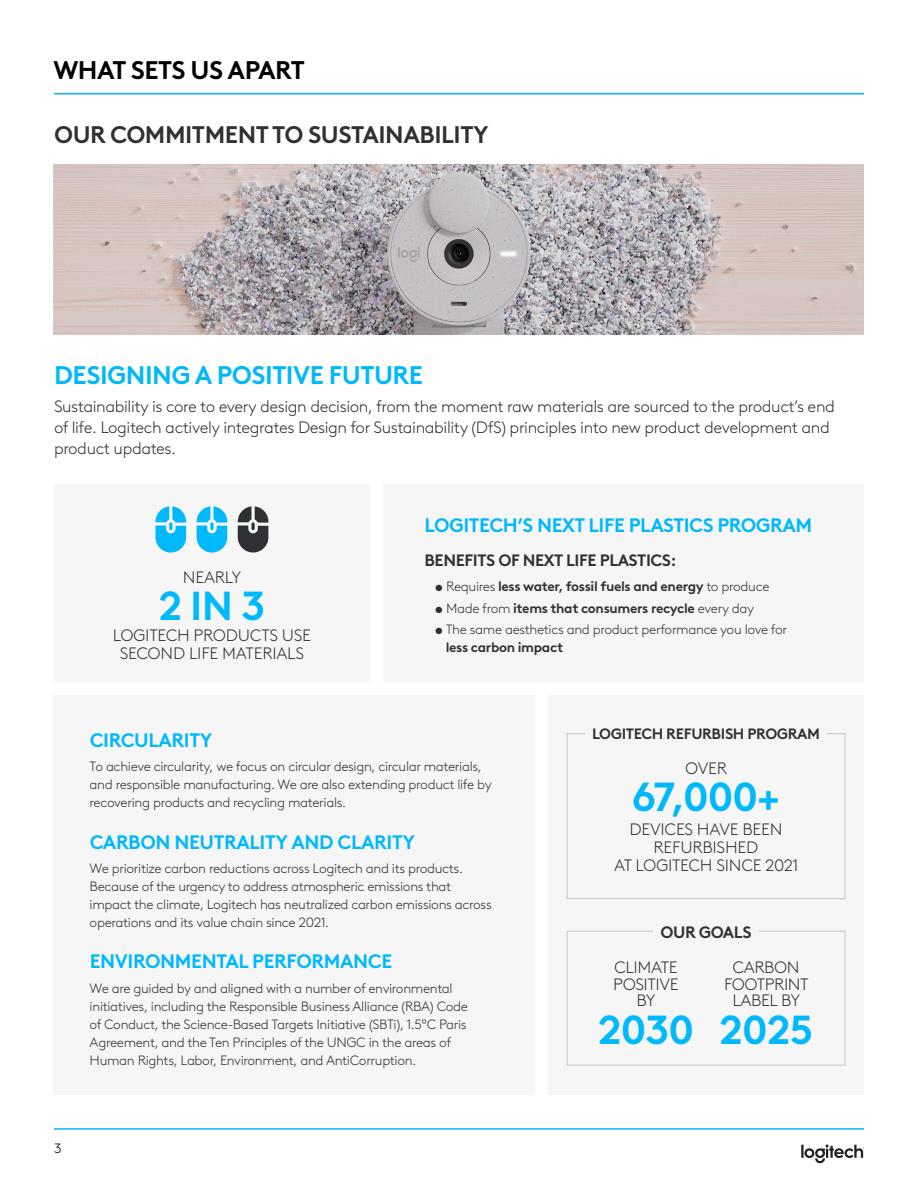
<style>
.page{position:relative;width:918px;height:1188px;background:#fff}
.page>*{position:absolute;margin:0;border:0;box-sizing:border-box;transform-origin:0 0}
.Head_1{font:700 40.5px "Brown Logitech Pan";letter-spacing:-.025em;color:#00b8fc}
.Head_1-2{font:700 25.5px "Brown Logitech Pan";letter-spacing:-.02em;color:#00b8fc}
.Head_1-3{font:700 25.5px "Brown Logitech Pan";letter-spacing:-.02em;color:#000}
.Head_1-4{font:700 24px "Brown Logitech Pan";letter-spacing:-.02em;color:#2f3132}
.Head_1-5{font:700 19.5px "Brown Logitech Pan";letter-spacing:-.02em;color:#00b8fc}
.Head_1-6{font:300 16.5px/16.5px "Brown Logitech Pan";letter-spacing:-.025em;color:#2f3132;text-align:center}
.Head_1-7{font:700 16.5px "Brown Logitech Pan";letter-spacing:-.025em;color:#2f3132}
.Head_1-8{font:700 15px "Brown Logitech Pan";letter-spacing:-.025em;color:#2f3132}
.Head_1-9{font:300 13.5px/18px "Brown Logitech Pan";letter-spacing:-.025em;color:#2f3132}
.Head_1-10{font:700 13.5px "Brown Logitech Pan";letter-spacing:-.025em;color:#2f3132}
.t1{font:300 13.5px "Brown Logitech Pan";color:#000}
.s1{font-weight:300}
.s2{font-weight:700}
</style>
<div class="page">
<svg style="left:801px;top:1144px;width:63px;height:19px"></svg>
<hr style="left:54px;top:93px;width:810px;height:1px;background:#00b8fc">
<hr style="left:54px;top:1128px;width:810px;height:2px;background:#00b8fc">
<div style="left:53px;top:695px;width:482px;height:400px;background:#f6f6f7"></div>
<div style="left:383px;top:484px;width:481px;height:198px;background:#f6f6f7"></div>
<img style="left:53px;top:164px;width:811px;height:171px">
<div style="left:54px;top:484px;width:316px;height:198px;background:#f6f6f7"></div>
<div style="left:548px;top:695px;width:316px;height:400px;background:#f6f6f7"></div>
<div style="left:567px;top:733px;width:278px;height:166px;border:1px solid #c3c6c8"></div>
<div style="left:567px;top:931px;width:278px;height:135px;border:1px solid #c3c6c8"></div>
<div style="left:585px;top:725px;width:242px;height:14px;background:#f6f6f7"></div>
<div style="left:653px;top:923px;width:106px;height:15px;background:#f6f6f7"></div>
<svg style="left:155px;top:506px;width:31px;height:47px"></svg>
<svg style="left:197px;top:506px;width:30px;height:47px"></svg>
<svg style="left:238px;top:506px;width:30px;height:47px"></svg>
<p class="Head_1-3" style="left:53px;top:50px;width:253px">WHAT SETS US APART</p>
<p class="Head_1-4" style="left:54px;top:116px;width:436px">OUR COMMITMENT TO SUSTAINABILITY</p>
<p class="Head_1-2" style="left:54px;top:356px;width:370px">DESIGNING A POSITIVE FUTURE</p>
<p class="Head_1-6" style="left:54px;top:395px;width:783px;line-height:21px;text-align:left">Sustainability is core to every design decision, from the moment raw materials are sourced to the product’s end of life. Logitech actively integrates Design for Sustainability (DfS) principles into new product development and product updates.</p>
<p class="Head_1-6" style="left:183px;top:568px;width:60px">NEARLY</p>
<p class="Head_1" style="left:158px;top:574px;width:108px">2 IN 3</p>
<p class="Head_1-6" style="left:113px;top:626px;width:200px;line-height:18px">LOGITECH PRODUCTS USE<br>SECOND LIFE MATERIALS</p>
<p class="Head_1-5" style="left:425px;top:510px;width:389px">LOGITECH’S NEXT LIFE PLASTICS PROGRAM</p>
<p class="Head_1-7" style="left:424px;top:548px;width:254px">BENEFITS OF NEXT LIFE PLASTICS:</p>
<p class="Head_1-10" style="left:435px;top:576px;width:336px"><span class="s1">• Requires</span> less water, fossil fuels and energy <span class="s1">to produce</span></p>
<p class="Head_1-10" style="left:435px;top:598px;width:321px"><span class="s1">• Made from</span> items that consumers recycle <span class="s1">every day</span></p>
<p class="Head_1-9" style="left:446px;top:620px;width:343px;text-indent:-11px">• The same aesthetics and product performance you love for <span class="s2">less carbon impact</span></p>
<p class="Head_1-5" style="left:90px;top:725px;width:124px">CIRCULARITY</p>
<p class="Head_1-9" style="left:90px;top:757px;width:404px">To achieve circularity, we focus on circular design, circular materials, and responsible manufacturing. We are also extending product life by recovering products and recycling materials.</p>
<p class="Head_1-5" style="left:90px;top:827px;width:327px">CARBON NEUTRALITY AND CLARITY</p>
<p class="Head_1-9" style="left:90px;top:859px;width:404px">We prioritize carbon reductions across Logitech and its products.<br>Because of the urgency to address atmospheric emissions that impact the climate, Logitech has neutralized carbon emissions across operations and its value chain since 2021.</p>
<p class="Head_1-5" style="left:90px;top:947px;width:304px">ENVIRONMENTAL PERFORMANCE</p>
<p class="Head_1-9" style="left:90px;top:979px;width:380px">We are guided by and aligned with a number of environmental initiatives, including the Responsible Business Alliance (RBA) Code of Conduct, the Science-Based Targets Initiative (SBTi), 1.5°C Paris Agreement, and the Ten Principles of the UNGC in the areas of Human Rights, Labor, Environment, and AntiCorruption.</p>
<p class="t1" style="left:54px;top:1138px;width:9px">3</p>
<p class="Head_1-8" style="left:592px;top:722px;width:229px">LOGITECH REFURBISH PROGRAM</p>
<p class="Head_1-6" style="left:685px;top:759px;width:43px">OVER</p>
<p class="Head_1" style="left:632px;top:765px;width:150px">67,000+</p>
<p class="Head_1-6" style="left:614px;top:820px;width:186px;line-height:18px">DEVICES HAVE BEEN<br>REFURBISHED<br>AT LOGITECH SINCE 2021</p>
<p class="Head_1-7" style="left:661px;top:920px;width:93px">OUR GOALS</p>
<p class="Head_1-6" style="left:613px;top:958px;width:67px">CLIMATE<br>POSITIVE<br>BY</p>
<p class="Head_1" style="left:598px;top:999px;width:98px">2030</p>
<p class="Head_1-6" style="left:724px;top:958px;width:86px">CARBON<br>FOOTPRINT<br>LABEL BY</p>
<p class="Head_1" style="left:719px;top:999px;width:95px">2025</p>
</div>
